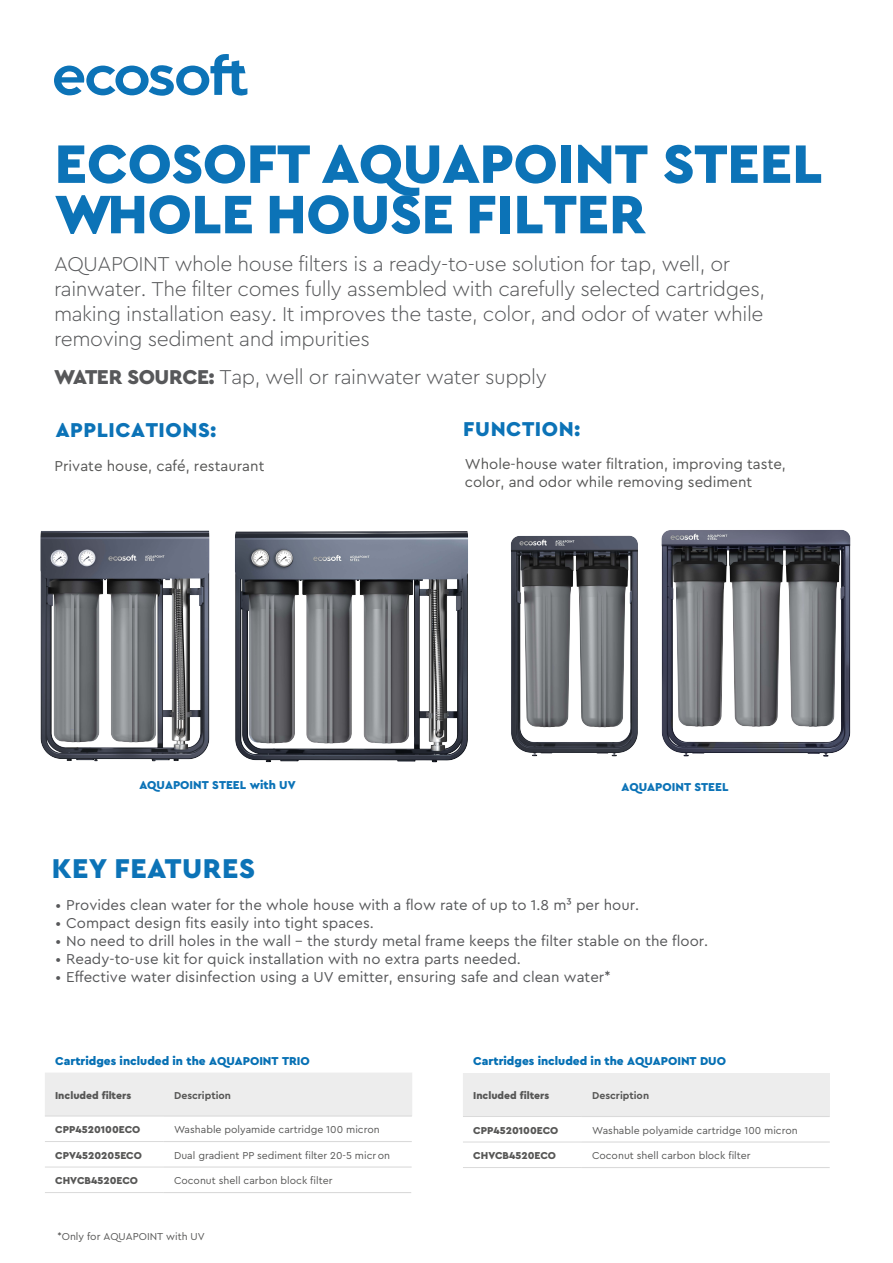
<style>
.page{position:relative;width:893px;height:1263px;background:#fff}
.page>*{position:absolute;margin:0;border:0;box-sizing:border-box;transform-origin:0 0}
.t1{font:900 56.7px/50.4px "Cera PRO";letter-spacing:-.005em;color:#0c73b7}
.t2{font:900 28.5px "Cera PRO";letter-spacing:.02em;color:#0c73b7}
.t3{font:300 21px/25.2px "Cera PRO";letter-spacing:-.02em;color:#57585a}
.t4{font:900 21px "Cera PRO";letter-spacing:.025em;color:#0c73b7}
.t5{font:15px "Cera PRO";color:#57585a}
.t6{font:15px/18px "Cera PRO";color:#575756}
.t7{font:900 12px "Cera PRO";color:#0670b4}
.t8{font:900 12px "Cera PRO";color:#0c73b7}
.t9{font:10.5px "Cera PRO";color:#575756}
.t10{font:900 10.5px "Cera PRO";color:#575756}
.t11{font:700 10.5px "Cera PRO";color:#575756}
.s1{font-weight:900}
</style>
<div class="page">
<svg style="left:54px;top:54px;width:193px;height:42px"></svg>
<div style="left:45px;top:1073px;width:367px;height:43px;background:#ededed"></div>
<hr style="left:164px;top:1116px;width:248px;height:1px;background:#dadada">
<hr style="left:164px;top:1141px;width:248px;height:1px;background:#dadada">
<hr style="left:164px;top:1167px;width:248px;height:1px;background:#dadada">
<hr style="left:164px;top:1192px;width:247px;height:1px;background:#dadada">
<hr style="left:45px;top:1116px;width:119px;height:1px;background:#dadada">
<hr style="left:45px;top:1141px;width:119px;height:1px;background:#dadada">
<hr style="left:45px;top:1167px;width:119px;height:1px;background:#dadada">
<hr style="left:45px;top:1192px;width:119px;height:1px;background:#dadada">
<div style="left:463px;top:1073px;width:367px;height:43px;background:#ededed"></div>
<hr style="left:582px;top:1116px;width:248px;height:1px;background:#dadada">
<hr style="left:582px;top:1142px;width:248px;height:1px;background:#dadada">
<hr style="left:582px;top:1167px;width:248px;height:1px;background:#dadada">
<hr style="left:463px;top:1116px;width:119px;height:1px;background:#dadada">
<hr style="left:463px;top:1142px;width:119px;height:1px;background:#dadada">
<hr style="left:463px;top:1167px;width:119px;height:1px;background:#dadada">
<img style="left:307px;top:531px;width:87px;height:230px">
<img style="left:40px;top:530px;width:267px;height:233px">
<img style="left:754px;top:529px;width:97px;height:228px">
<img style="left:394px;top:530px;width:360px;height:233px">
<h1 class="t1" style="left:55px;top:137px;width:769px">ECOSOFT AQUAPOINT STEEL<br>WHOLE HOUSE FILTER</h1>
<p class="t3" style="left:54px;top:250px;width:713px">AQUAPOINT whole house filters is a ready-to-use solution for tap, well, or rainwater. The filter comes fully assembled with carefully selected cartridges, making installation easy. It improves the taste, color, and odor of water while removing sediment and impurities</p>
<h3 class="t3" style="left:54px;top:364px;width:494px"><span class="s1">WATER SOURCE:</span> Tap, well or rainwater water supply</h3>
<h3 class="t4" style="left:56px;top:416px;width:162px">APPLICATIONS:</h3>
<p class="t6" style="left:55px;top:457px;width:211px">Private house, café, restaurant</p>
<h3 class="t4" style="left:463px;top:415px;width:118px">FUNCTION:</h3>
<p class="t6" style="left:465px;top:455px;width:323px">Whole-house water filtration, improving taste, color, and odor while removing sediment</p>
<p class="t8" style="left:139px;top:777px;width:158px">AQUAPOINT STEEL with UV</p>
<p class="t8" style="left:622px;top:779px;width:108px">AQUAPOINT STEEL</p>
<h2 class="t2" style="left:52px;top:849px;width:205px">KEY FEATURES</h2>
<p class="t5" style="left:56px;top:895px;width:585px">• Provides clean water for the whole house with a flow rate of up to 1.8 m³ per hour.</p>
<p class="t5" style="left:56px;top:913px;width:320px">• Compact design fits easily into tight spaces.</p>
<p class="t5" style="left:56px;top:931px;width:654px">• No need to drill holes in the wall – the sturdy metal frame keeps the filter stable on the floor.</p>
<p class="t5" style="left:56px;top:949px;width:467px">• Ready-to-use kit for quick installation with no extra parts needed.</p>
<p class="t5" style="left:56px;top:966px;width:556px">• Effective water disinfection using a UV emitter, ensuring safe and clean water*</p>
<p class="t7" style="left:55px;top:1053px;width:256px">Сartridges included in the AQUAPOINT TRIO</p>
<p class="t10" style="left:55px;top:1088px;width:77px">Included filters</p>
<p class="t11" style="left:174px;top:1088px;width:59px">Description</p>
<p class="t10" style="left:55px;top:1122px;width:87px">CPP4520100ECO</p>
<p class="t9" style="left:174px;top:1122px;width:207px">Washable polyamide cartridge 100 micron</p>
<p class="t10" style="left:55px;top:1148px;width:88px">CPV4520205ECO</p>
<p class="t9" style="left:174px;top:1148px;width:218px">Dual gradient PP sediment filter 20-5 micr on</p>
<p class="t10" style="left:55px;top:1173px;width:84px">CHVCB4520ECO</p>
<p class="t9" style="left:174px;top:1173px;width:160px">Coconut shell carbon block filter</p>
<p class="t9" style="left:57px;top:1229px;width:149px">*Only for AQUAPOINT with UV</p>
<p class="t7" style="left:473px;top:1053px;width:254px">Сartridges included in the AQUAPOINT DUO</p>
<p class="t10" style="left:473px;top:1088px;width:77px">Included filters</p>
<p class="t11" style="left:592px;top:1088px;width:59px">Description</p>
<p class="t10" style="left:473px;top:1123px;width:87px">CPP4520100ECO</p>
<p class="t9" style="left:592px;top:1123px;width:207px">Washable polyamide cartridge 100 micron</p>
<p class="t10" style="left:473px;top:1148px;width:84px">CHVCB4520ECO</p>
<p class="t9" style="left:592px;top:1148px;width:160px">Coconut shell carbon block filter</p>
</div>
